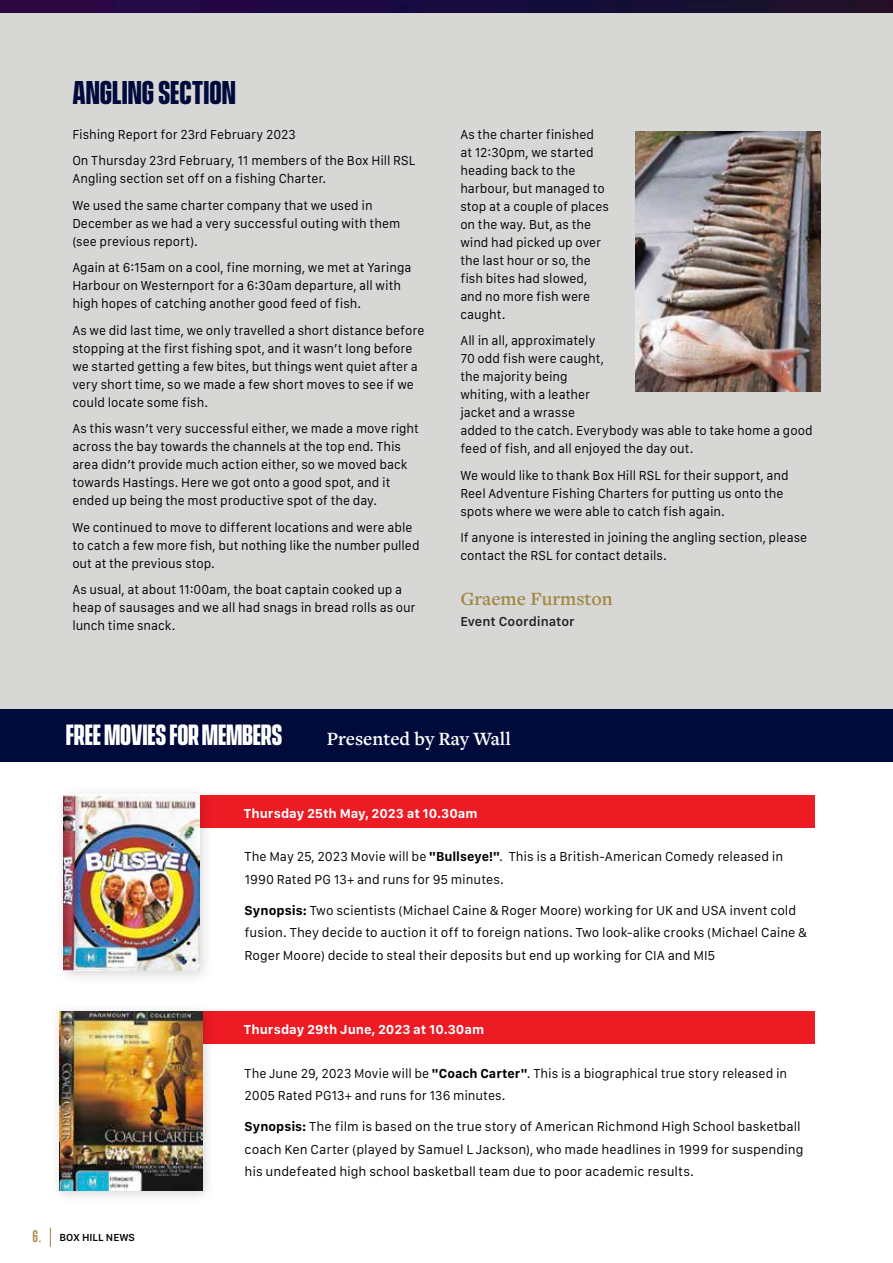
<style>
.page{position:relative;width:893px;height:1263px;background:#fff}
.page>*{position:absolute;margin:0;border:0;box-sizing:border-box;transform-origin:0 0}
.BHRSL_Body{font:700 30px "Vanguard CF";color:#000b3c}
.BHRSL_Body-2{font:700 26.7px "Vanguard CF";letter-spacing:-.01em;color:#fff}
.BHRSL_Author{font:600 19.5px "Freight Text Pro";color:#fff}
.BHRSL_Author-2{font:600 19.5px "Freight Text Pro";color:#a28843}
.BHRSL_Body-3{font:13.5px/18px "SF Compact Text";color:#000;scale:.96 1}
.BHRSL_Body-4{font:13.5px/22.5px "SF Compact Text";color:#000}
.BHRSL_Body-5{font:700 13.5px "SF Compact Text";color:#fff}
.BHRSL_Body-6{font:600 13.5px "SF Compact Text";color:#222}
.t1{font:600 10.65px "SF Compact Text";color:#000}
.s1{font-weight:700}
.s2{font-family:"Vanguard CF";font-weight:500;font-size:15.15px;color:#9f853d}
</style>
<div class="page">
<hr style="left:892px;top:0;width:1px;height:1263px;background:#eeecec">
<div style="left:0;top:12px;width:893px;height:697px;background:#d7d7d6"></div>
<img style="left:0;top:0;width:893px;height:12px">
<svg style="left:50px;top:1227px;width:1px;height:20px"></svg>
<div style="left:0;top:709px;width:893px;height:52px;background:#000b3c"></div>
<div style="left:65px;top:795px;width:749px;height:33px;background:#ec1b24"></div>
<div style="left:53px;top:784px;width:161px;height:202px;background:#000;opacity:.17"></div>
<img style="left:64px;top:795px;width:135px;height:176px">
<div style="left:65px;top:1011px;width:749px;height:33px;background:#ec1b24"></div>
<div style="left:50px;top:1002px;width:166px;height:201px;background:#000;opacity:.17"></div>
<img style="left:59px;top:1011px;width:144px;height:180px">
<img style="left:636px;top:132px;width:185px;height:260px">
<p class="BHRSL_Body" style="left:72px;top:75px;width:165px">ANGLING SECTION</p>
<p class="BHRSL_Body-3" style="left:72px;top:126px;width:234px">Fishing Report for 23rd February 2023</p>
<p class="BHRSL_Body-3" style="left:72px;top:153px;width:359px">On Thursday 23rd February, 11 members of the Box Hill RSL<br>Angling section set off on a fishing Charter.</p>
<p class="BHRSL_Body-3" style="left:72px;top:197px;width:343px">We used the same charter company that we used in<br>December as we had a very successful outing with them (see previous report).</p>
<p class="BHRSL_Body-3" style="left:72px;top:260px;width:355px">Again at 6:15am on a cool, fine morning, we met at Yaringa<br>Harbour on Westernport for a 6:30am departure, all with high hopes of catching another good feed of fish.</p>
<p class="BHRSL_Body-3" style="left:72px;top:322px;width:368px">As we did last time, we only travelled a short distance before stopping at the first fishing spot, and it wasn’t long before we started getting a few bites, but things went quiet after a very short time, so we made a few short moves to see if we could locate some fish.</p>
<p class="BHRSL_Body-3" style="left:72px;top:421px;width:363px">As this wasn’t very successful either, we made a move right across the bay towards the channels at the top end. This area didn’t provide much action either, so we moved back towards Hastings. Here we got onto a good spot, and it ended up being the most productive spot of the day.</p>
<p class="BHRSL_Body-3" style="left:72px;top:519px;width:363px">We continued to move to different locations and were able to catch a few more fish, but nothing like the number pulled out at the previous stop.</p>
<p class="BHRSL_Body-3" style="left:72px;top:582px;width:359px">As usual, at about 11:00am, the boat captain cooked up a heap of sausages and we all had snags in bread rolls as our lunch time snack.</p>
<p class="BHRSL_Body-3" style="left:460px;top:126px;width:156px">As the charter finished at 12:30pm, we started heading back to the harbour, but managed to stop at a couple of places on the way. But, as the wind had picked up over the last hour or so, the fish bites had slowed, and no more fish were caught.</p>
<p class="BHRSL_Body-3" style="left:460px;top:333px;width:368px">All in all, approximately<br>70 odd fish were caught,<br>the majority being<br>whiting, with a leather<br>jacket and a wrasse<br>added to the catch. Everybody was able to take home a good feed of fish, and all enjoyed the day out.</p>
<p class="BHRSL_Body-3" style="left:460px;top:467px;width:344px">We would like to thank Box Hill RSL for their support, and<br>Reel Adventure Fishing Charters for putting us onto the spots where we were able to catch fish again.</p>
<p class="BHRSL_Body-3" style="left:460px;top:530px;width:363px">If anyone is interested in joining the angling section, please contact the RSL for contact details.</p>
<p class="BHRSL_Author-2" style="left:460px;top:586px;width:154px">Graeme Furmston</p>
<p class="BHRSL_Body-6" style="left:460px;top:613px;width:116px">Event Coordinator</p>
<p class="BHRSL_Body-2" style="left:66px;top:720px;width:218px">FREE MOVIES FOR MEMBERS</p>
<p class="BHRSL_Author" style="left:327px;top:726px;width:186px">Presented by Ray Wall</p>
<p class="BHRSL_Body-5" style="left:244px;top:805px;width:235px">Thursday 25th May, 2023 at 10.30am</p>
<p class="BHRSL_Body-4" style="left:244px;top:846px;width:540px">The May 25, 2023 Movie will be <span class="s1">"Bullseye!"</span>. This is a British-American Comedy released in<br>1990 Rated PG 13+ and runs for 95 minutes.</p>
<p class="BHRSL_Body-4" style="left:244px;top:900px;width:564px"><span class="s1">Synopsis:</span> Two scientists (Michael Caine &amp; Roger Moore) working for UK and USA invent cold fusion. They decide to auction it off to foreign nations. Two look-alike crooks (Michael Caine &amp;<br>Roger Moore) decide to steal their deposits but end up working for CIA and MI5</p>
<p class="t1" style="left:33px;top:1230px;width:104px"><span class="s2">6.</span> BOX HILL NEWS</p>
<p class="BHRSL_Body-5" style="left:244px;top:1021px;width:242px">Thursday 29th June, 2023 at 10.30am</p>
<p class="BHRSL_Body-4" style="left:244px;top:1063px;width:544px">The June 29, 2023 Movie will be <span class="s1">"Coach Carter"</span>. This is a biographical true story released in<br>2005 Rated PG13+ and runs for 136 minutes.</p>
<p class="BHRSL_Body-4" style="left:244px;top:1116px;width:560px"><span class="s1">Synopsis:</span> The film is based on the true story of American Richmond High School basketball coach Ken Carter (played by Samuel L Jackson), who made headlines in 1999 for suspending his undefeated high school basketball team due to poor academic results.</p>
</div>
